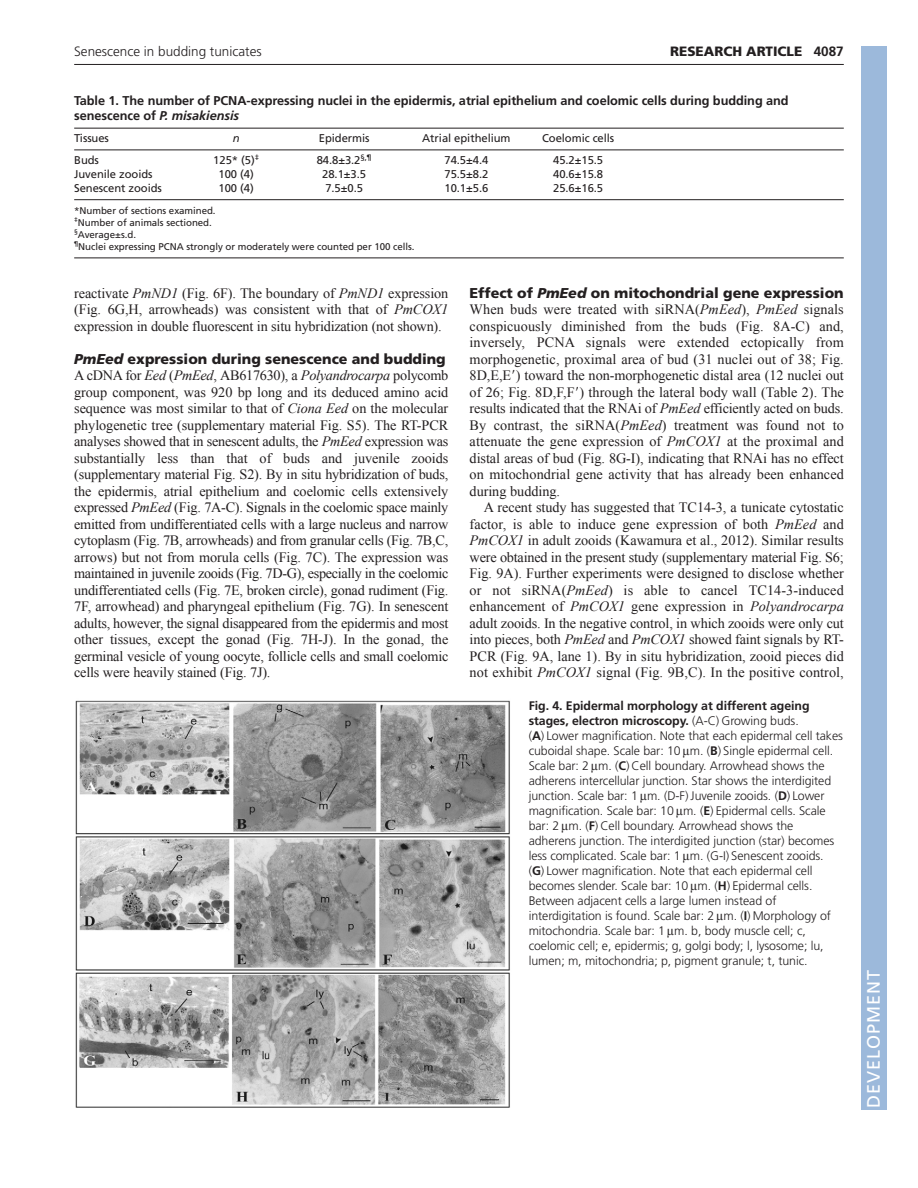
<style>
.page{position:relative;width:918px;height:1188px;background:#fff}
.page>*{position:absolute;margin:0;border:0;box-sizing:border-box;transform-origin:0 0}
.t1{font:18px "Frutiger LT Std";letter-spacing:.055em;color:#fff}
.t2{font:14.25px/16.5px "Times New Roman";letter-spacing:-.01em;color:#231f20;text-align:justify}
.t3{font:900 14.25px "Frutiger LT Std";color:#231f20}
.t4{font:300 13.5px "Frutiger";color:#231f20}
.t5{font:900 13.5px "Frutiger LT Std";color:#231f20}
.t6{font:700 12.75px/15.8px "Frutiger LT Std";letter-spacing:-.005em;color:#231f20}
.t7{font:300 12.3px/15px "Frutiger";letter-spacing:-.005em;color:#231f20}
.t8{font:11.25px "Frutiger LT Std";letter-spacing:-.005em;color:#231f20}
.t9{font:italic 11.25px "Frutiger LT Std";color:#231f20}
.t10{font:9.75px/12px "Frutiger LT Std";letter-spacing:-.005em;color:#231f20}
.s1{font-weight:700}
.s2{font-style:italic}
.s3{font-family:"Mathematical Pi One"}
</style>
<div class="page">
<hr style="left:74px;top:64px;width:770px;height:1px;background:#231f20">
<img style="left:75px;top:700px;width:435px;height:408px">
<hr style="left:74px;top:128px;width:770px;height:1px;background:#231f20">
<hr style="left:74px;top:150px;width:770px;height:1px;background:#231f20">
<hr style="left:74px;top:199px;width:770px;height:1px;background:#231f20">
<hr style="left:74px;top:258px;width:770px;height:1px;background:#231f20">
<div style="left:861px;top:46px;width:25px;height:1064px;background:#9cb9db"></div>
<p class="t4" style="left:74px;top:46px;width:189px">Senescence in budding tunicates</p>
<p class="t5" style="left:670px;top:46px;width:175px">RESEARCH ARTICLE <span class="s1">4087</span></p>
<p class="t6" style="left:74px;top:93px;width:716px">Table 1. The number of PCNA-expressing nuclei in the epidermis, atrial epithelium and coelomic cells during budding and senescence of <span class="s2">P. misakiensis</span></p>
<p class="t8" style="left:74px;top:134px;width:36px">Tissues</p>
<p class="t9" style="left:233px;top:132px;width:8px">n</p>
<p class="t8" style="left:319px;top:134px;width:52px">Epidermis</p>
<p class="t8" style="left:422px;top:134px;width:90px">Atrial epithelium</p>
<p class="t8" style="left:542px;top:134px;width:74px">Coelomic cells</p>
<p class="t8" style="left:74px;top:155px;width:26px">Buds</p>
<p class="t8" style="left:213px;top:155px;width:47px">125* (5)<sup>‡</sup></p>
<p class="t8" style="left:317px;top:155px;width:56px">84.8±3.2<sup>§,¶</sup></p>
<p class="t8" style="left:445px;top:155px;width:45px">74.5±4.4</p>
<p class="t8" style="left:553px;top:155px;width:52px">45.2±15.5</p>
<p class="t8" style="left:74px;top:170px;width:80px">Juvenile zooids</p>
<p class="t8" style="left:219px;top:170px;width:37px">100 (4)</p>
<p class="t8" style="left:322px;top:170px;width:45px">28.1±3.5</p>
<p class="t8" style="left:445px;top:170px;width:45px">75.5±8.2</p>
<p class="t8" style="left:553px;top:170px;width:52px">40.6±15.8</p>
<p class="t8" style="left:74px;top:184px;width:89px">Senescent zooids</p>
<p class="t8" style="left:219px;top:184px;width:37px">100 (4)</p>
<p class="t8" style="left:325px;top:184px;width:39px">7.5±0.5</p>
<p class="t8" style="left:445px;top:184px;width:45px">10.1±5.6</p>
<p class="t8" style="left:553px;top:184px;width:52px">25.6±16.5</p>
<p class="t10" style="left:74px;top:206px;width:342px">*Number of sections examined.<br><sup>‡</sup>Number of animals sectioned.<br><sup>§</sup>Average±s.d.<br><sup>¶</sup>Nuclei expressing PCNA strongly or moderately were counted per 100 cells.</p>
<p class="t2" style="left:74px;top:285px;width:376px">reactivate <span class="s2">PmND1</span> (Fig. 6F). The boundary of <span class="s2">PmND1</span> expression (Fig. 6G,H, arrowheads) was consistent with that of <span class="s2">PmCOX1 </span>expression in double fluorescent in situ hybridization (not shown).</p>
<p class="t3" style="left:74px;top:353px;width:373px"><span class="s2">PmEed</span> expression during senescence and budding</p>
<p class="t2" style="left:74px;top:367px;width:376px">A cDNA for <span class="s2">Eed</span> (<span class="s2">PmEed</span>, AB617630), a <span class="s2">Polyandrocarpa</span> polycomb group component, was 920 bp long and its deduced amino acid sequence was most similar to that of <span class="s2">Ciona Eed</span> on the molecular phylogenetic tree (supplementary material Fig. S5). The RT-PCR analyses showed that in senescent adults, the <span class="s2">PmEed</span> expression was substantially less than that of buds and juvenile zooids (supplementary material Fig. S2). By in situ hybridization of buds, the epidermis, atrial epithelium and coelomic cells extensively expressed <span class="s2">PmEed</span> (Fig. 7A-C). Signals in the coelomic space mainly emitted from undifferentiated cells with a large nucleus and narrow cytoplasm (Fig. 7B, arrowheads) and from granular cells (Fig. 7B,C, arrows) but not from morula cells (Fig. 7C). The expression was maintained in juvenile zooids (Fig. 7D-G), especially in the coelomic undifferentiated cells (Fig. 7E, broken circle), gonad rudiment (Fig.<br>7F, arrowhead) and pharyngeal epithelium (Fig. 7G). In senescent adults, however, the signal disappeared from the epidermis and most other tissues, except the gonad (Fig. 7H-J). In the gonad, the germinal vesicle of young oocyte, follicle cells and small coelomic cells were heavily stained (Fig. 7J).</p>
<p class="t3" style="left:470px;top:287px;width:376px">Effect of <span class="s2">PmEed</span> on mitochondrial gene expression</p>
<p class="t2" style="left:470px;top:301px;width:376px">When buds were treated with siRNA(<span class="s2">PmEed</span>), <span class="s2">PmEed</span> signals conspicuously diminished from the buds (Fig. 8A-C) and, inversely, PCNA signals were extended ectopically from morphogenetic, proximal area of bud (31 nuclei out of 38; Fig.<br>8D,E,E<span class="s3">-</span>) toward the non-morphogenetic distal area (12 nuclei out of 26; Fig. 8D,F,F<span class="s3">-</span>) through the lateral body wall (Table 2). The results indicated that the RNAi of <span class="s2">PmEed</span> efficiently acted on buds.<br>By contrast, the siRNA(<span class="s2">PmEed</span>) treatment was found not to attenuate the gene expression of <span class="s2">PmCOX1</span> at the proximal and distal areas of bud (Fig. 8G-I), indicating that RNAi has no effect on mitochondrial gene activity that has already been enhanced during budding.</p>
<p class="t2" style="left:470px;top:499px;width:376px;text-indent:14px">A recent study has suggested that TC14-3, a tunicate cytostatic factor, is able to induce gene expression of both <span class="s2">PmEed</span> and <span class="s2">PmCOX1</span> in adult zooids (Kawamura et al., 2012). Similar results were obtained in the present study (supplementary material Fig. S6; Fig. 9A). Further experiments were designed to disclose whether or not siRNA(<span class="s2">PmEed</span>) is able to cancel TC14-3-induced enhancement of <span class="s2">PmCOX1</span> gene expression in <span class="s2">Polyandrocarpa </span>adult zooids. In the negative control, in which zooids were only cut into pieces, both <span class="s2">PmEed</span> and <span class="s2">PmCOX1</span> showed faint signals by RT-PCR (Fig. 9A, lane 1). By in situ hybridization, zooid pieces did not exhibit <span class="s2">PmCOX1</span> signal (Fig. 9B,C). In the positive control,</p>
<p class="t7" style="left:529px;top:699px;width:316px"><span class="s1">Fig. 4. Epidermal morphology at different ageing stages, electron microscopy.</span> (A-C) Growing buds.<br>(<span class="s1">A</span>) Lower magnification. Note that each epidermal cell takes cuboidal shape. Scale bar: 10 m. (<span class="s1">B</span>) Single epidermal cell.<br>Scale bar: 2 m. (<span class="s1">C</span>) Cell boundary. Arrowhead shows the adherens intercellular junction. Star shows the interdigited junction. Scale bar: 1 m. (D-F) Juvenile zooids. (<span class="s1">D</span>) Lower magnification. Scale bar: 10 m. (<span class="s1">E</span>) Epidermal cells. Scale bar: 2 m. (<span class="s1">F</span>) Cell boundary. Arrowhead shows the adherens junction. The interdigited junction (star) becomes less complicated. Scale bar: 1 m. (G-I) Senescent zooids.<br>(<span class="s1">G</span>) Lower magnification. Note that each epidermal cell becomes slender. Scale bar: 10 m. (<span class="s1">H</span>) Epidermal cells.<br>Between adjacent cells a large lumen instead of interdigitation is found. Scale bar: 2 m. (<span class="s1">I</span>) Morphology of mitochondria. Scale bar: 1 m. b, body muscle cell; c, coelomic cell; e, epidermis; g, golgi body; l, lysosome; lu, lumen; m, mitochondria; p, pigment granule; t, tunic.</p>
<p class="t1" style="left:863px;top:1108px;width:140px;rotate:-90deg">DEVELOPMENT</p>
</div>
